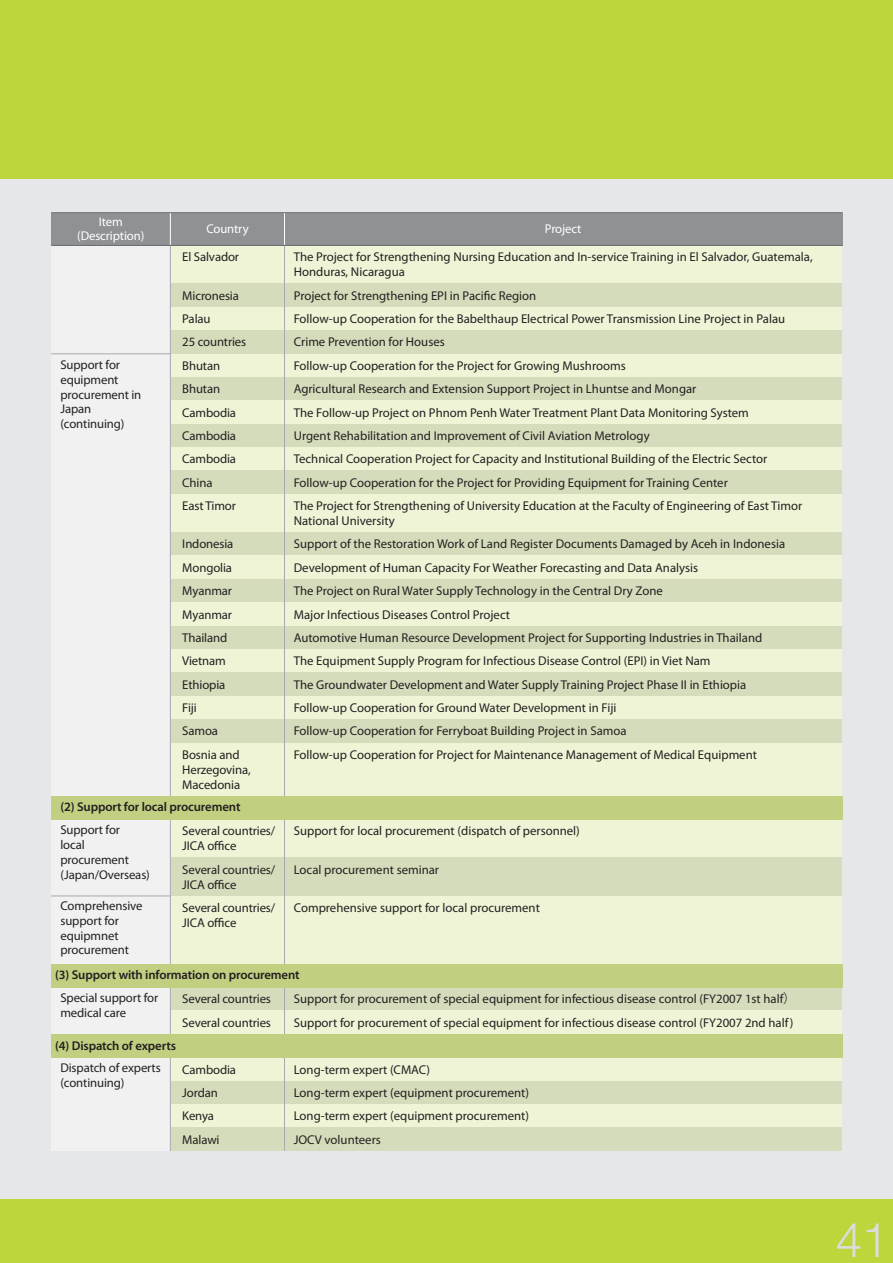
<style>
.page{position:relative;width:893px;height:1263px;background:#fff}
.page>*{position:absolute;margin:0;border:0;box-sizing:border-box;transform-origin:0 0}
.t1{font:300 47.85px "Helvetica Neue";color:#dcddde}
.t2{font:12.75px/23.4px "Myriad Pro";color:#231f20}
.t3{font:600 12.75px "Myriad Pro";letter-spacing:-.01em;color:#231f20}
.t4{font:12.75px/13.8px "Myriad Pro";letter-spacing:-.01em;color:#fff;text-align:center}
.s1{font-family:"Koz Go Pro Regular 90 pv RKSJ H"}
</style>
<div class="page">
<div style="left:0;top:179px;width:893px;height:1020px;background:#e6e7e8"></div>
<div style="left:0;top:0;width:893px;height:179px;background:#bcd63c"></div>
<div style="left:0;top:1199px;width:893px;height:64px;background:#bcd63c"></div>
<div style="left:170px;top:743px;width:672px;height:53px;background:#eff4d6"></div>
<div style="left:170px;top:896px;width:672px;height:68px;background:#eff4d6"></div>
<div style="left:170px;top:245px;width:672px;height:39px;background:#eff4d6"></div>
<div style="left:170px;top:819px;width:672px;height:39px;background:#eff4d6"></div>
<div style="left:170px;top:858px;width:672px;height:38px;background:#d5dcbb"></div>
<div style="left:170px;top:494px;width:672px;height:38px;background:#eff4d6"></div>
<div style="left:170px;top:284px;width:672px;height:23px;background:#d5dcbb"></div>
<div style="left:170px;top:307px;width:672px;height:23px;background:#eff4d6"></div>
<div style="left:170px;top:330px;width:672px;height:24px;background:#d5dcbb"></div>
<div style="left:170px;top:354px;width:672px;height:23px;background:#eff4d6"></div>
<div style="left:170px;top:377px;width:672px;height:24px;background:#d5dcbb"></div>
<div style="left:170px;top:401px;width:672px;height:23px;background:#eff4d6"></div>
<div style="left:170px;top:424px;width:672px;height:23px;background:#d5dcbb"></div>
<div style="left:170px;top:447px;width:672px;height:24px;background:#eff4d6"></div>
<div style="left:170px;top:471px;width:672px;height:23px;background:#d5dcbb"></div>
<div style="left:170px;top:532px;width:672px;height:24px;background:#d5dcbb"></div>
<div style="left:170px;top:556px;width:672px;height:23px;background:#eff4d6"></div>
<div style="left:170px;top:579px;width:672px;height:24px;background:#d5dcbb"></div>
<div style="left:170px;top:603px;width:672px;height:23px;background:#eff4d6"></div>
<div style="left:170px;top:626px;width:672px;height:23px;background:#d5dcbb"></div>
<div style="left:170px;top:649px;width:672px;height:24px;background:#eff4d6"></div>
<div style="left:170px;top:673px;width:672px;height:23px;background:#d5dcbb"></div>
<div style="left:170px;top:696px;width:672px;height:23px;background:#eff4d6"></div>
<div style="left:170px;top:719px;width:672px;height:24px;background:#d5dcbb"></div>
<div style="left:170px;top:987px;width:672px;height:24px;background:#d5dcbb"></div>
<div style="left:170px;top:1011px;width:672px;height:23px;background:#eff4d6"></div>
<div style="left:170px;top:1058px;width:672px;height:23px;background:#eff4d6"></div>
<div style="left:170px;top:1081px;width:672px;height:23px;background:#d5dcbb"></div>
<div style="left:170px;top:1104px;width:672px;height:24px;background:#eff4d6"></div>
<div style="left:170px;top:1128px;width:672px;height:23px;background:#d5dcbb"></div>
<div style="left:51px;top:246px;width:120px;height:905px;background:#f1f1f2"></div>
<hr style="left:284px;top:245px;width:1px;height:906px;background:#a7a9ac">
<div style="left:51px;top:213px;width:792px;height:32px;background:#8f9194"></div>
<hr style="left:170px;top:213px;width:1px;height:33px;background:#fff">
<hr style="left:284px;top:212px;width:1px;height:33px;background:#fff">
<hr style="left:51px;top:212px;width:792px;height:1px;background:#6d6e70">
<hr style="left:170px;top:246px;width:1px;height:905px;background:#a7a9ac">
<hr style="left:51px;top:245px;width:792px;height:1px;background:#6d6e70">
<hr style="left:51px;top:354px;width:119px;height:1px;background:#a7a9ac">
<hr style="left:51px;top:896px;width:119px;height:1px;background:#a7a9ac">
<div style="left:51px;top:796px;width:791px;height:23px;background:#c1cf81"></div>
<div style="left:51px;top:964px;width:791px;height:23px;background:#c1cf81"></div>
<div style="left:51px;top:1034px;width:791px;height:24px;background:#c1cf81"></div>
<p class="t4" style="left:77px;top:216px;width:69px">Item (Description)</p>
<p class="t4" style="left:206px;top:223px;width:44px">Country</p>
<p class="t4" style="left:545px;top:223px;width:38px">Project</p>
<p class="t2" style="left:294px;top:250px;width:520px;line-height:14.9px">The Project for Strengthening Nursing Education and In-service Training in El Salvador, Guatemala,<br>Honduras, Nicaragua</p>
<p class="t2" style="left:294px;top:284px;width:510px">Project for Strengthening EPI in Pacific Region<br>Follow-up Cooperation for the Babelthaup Electrical Power Transmission Line Project in Palau Crime Prevention for Houses<br>Follow-up Cooperation for the Project for Growing Mushrooms<br>Agricultural Research and Extension Support Project in Lhuntse and Mongar<br>The Follow-up Project on Phnom Penh Water Treatment Plant Data Monitoring System<br>Urgent Rehabilitation and Improvement of Civil Aviation Metrology<br>Technical Cooperation Project for Capacity and Institutional Building of the Electric Sector Follow-up Cooperation for the Project for Providing Equipment for Training Center<br>The Project for Strengthening of University Education at the Faculty of Engineering of East Timor</p>
<p class="t2" style="left:294px;top:510px;width:493px">National University<br>Support of the Restoration Work of Land Register Documents Damaged by Aceh in Indonesia Development of Human Capacity For Weather Forecasting and Data Analysis<br>The Project on Rural Water Supply Technology in the Central Dry Zone<br>Major Infectious Diseases Control Project<br>Automotive Human Resource Development Project for Supporting Industries in Thailand The Equipment Supply Program for Infectious Disease Control (EPI) in Viet Nam<br>The Groundwater Development and Water Supply Training Project Phase II in Ethiopia Follow-up Cooperation for Ground Water Development in Fiji<br>Follow-up Cooperation for Ferryboat Building Project in Samoa<br>Follow-up Cooperation for Project for Maintenance Management of Medical Equipment</p>
<p class="t2" style="left:182px;top:246px;width:58px">El Salvador</p>
<p class="t2" style="left:182px;top:284px;width:65px">Micronesia<br>Palau<br>25 countries<br>Bhutan<br>Bhutan<br>Cambodia<br>Cambodia<br>Cambodia<br>China<br>East Timor</p>
<p class="t2" style="left:182px;top:533px;width:59px">Indonesia<br>Mongolia<br>Myanmar<br>Myanmar<br>Thailand<br>Vietnam<br>Ethiopia<br>Fiji<br>Samoa<br>Bosnia and</p>
<p class="t2" style="left:182px;top:763px;width:70px;line-height:14.9px">Herzegovina,<br>Macedonia</p>
<p class="t2" style="left:182px;top:825px;width:94px;line-height:14.9px">Several countries/<br>JICA office</p>
<p class="t2" style="left:182px;top:863px;width:94px;line-height:14.9px">Several countries/<br>JICA office</p>
<p class="t2" style="left:182px;top:901px;width:94px;line-height:14.9px">Several countries/<br>JICA office</p>
<p class="t2" style="left:60px;top:358px;width:82px;line-height:14.9px">Support for equipment procurement in<br>Japan (continuing)</p>
<p class="t3" style="left:60px;top:802px;width:181px">(2) Support for local procurement</p>
<p class="t2" style="left:60px;top:823px;width:91px;line-height:14.9px">Support for<br>local procurement (Japan/Overseas)</p>
<p class="t2" style="left:60px;top:899px;width:84px;line-height:14.9px">Comprehensive support for equipmnet procurement</p>
<p class="t3" style="left:55px;top:970px;width:246px">(3) Support with information on procurement</p>
<p class="t2" style="left:60px;top:991px;width:99px;line-height:14.9px">Special support for medical care</p>
<p class="t3" style="left:55px;top:1041px;width:122px">(4) Dispatch of experts</p>
<p class="t2" style="left:60px;top:1062px;width:102px;line-height:14.9px">Dispatch of experts (continuing)</p>
<p class="t2" style="left:294px;top:820px;width:288px">Support for local procurement (dispatch of personnel)</p>
<p class="t2" style="left:294px;top:859px;width:147px">Local procurement seminar</p>
<p class="t2" style="left:294px;top:897px;width:248px">Comprehensive support for local procurement</p>
<p class="t2" style="left:294px;top:988px;width:504px">Support for procurement of special equipment for infectious disease control (FY2007 1st half<span class="s1">）<br></span>Support for procurement of special equipment for infectious disease control (FY2007 2nd half)</p>
<p class="t2" style="left:294px;top:1058px;width:237px">Long-term expert (CMAC)<br>Long-term expert (equipment procurement)<br>Long-term expert (equipment procurement)<br>JOCV volunteers</p>
<p class="t2" style="left:182px;top:988px;width:90px">Several countries<br>Several countries</p>
<p class="t2" style="left:182px;top:1058px;width:55px">Cambodia<br>Jordan<br>Kenya<br>Malawi</p>
<h1 class="t1" style="left:836px;top:1212px;width:55px">41</h1>
</div>
